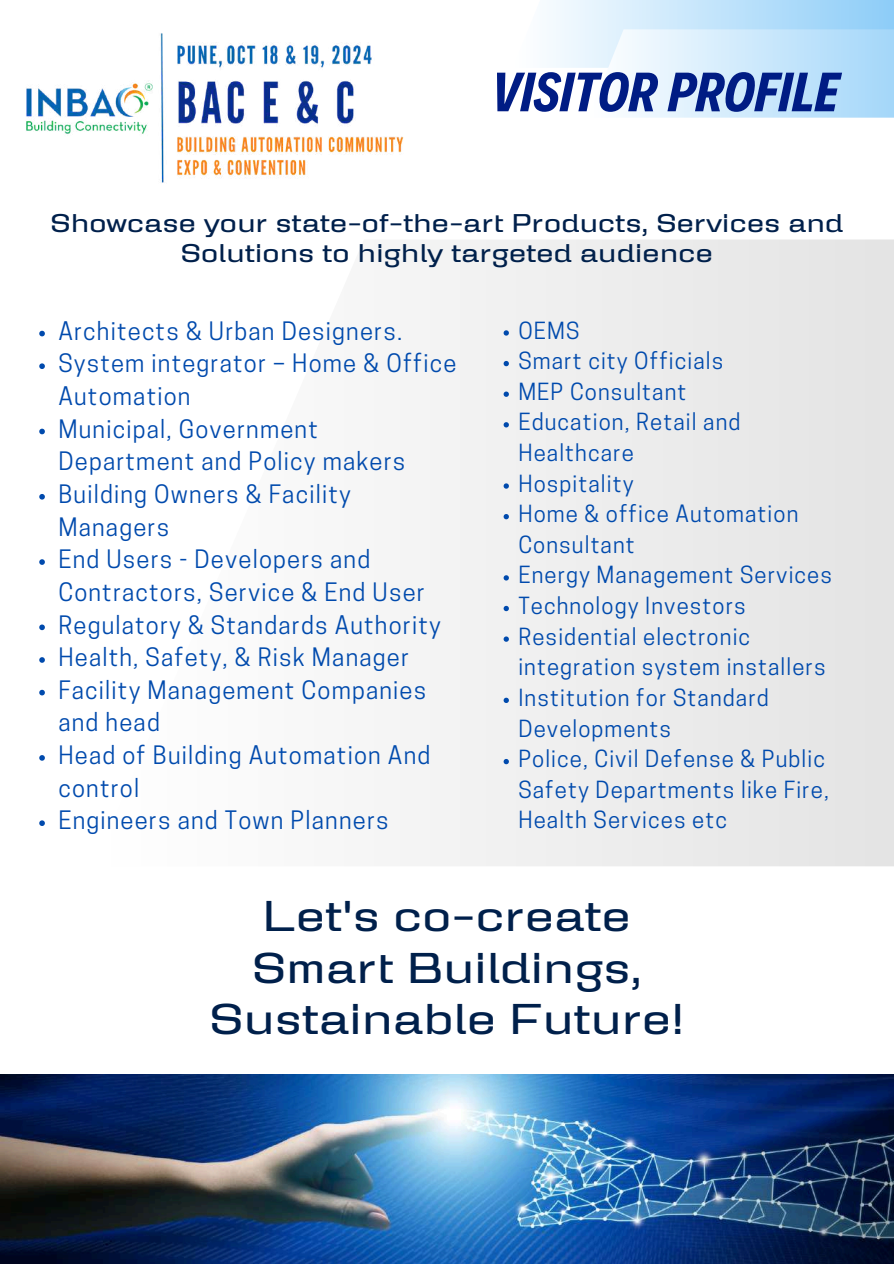
<style>
.page{position:relative;width:894px;height:1264px;background:#fff}
.page>*{position:absolute;margin:0;border:0;box-sizing:border-box;transform-origin:0 0}
.t1{font:italic 700 55.95px "Decalotype";color:#001c84}
.t2{font:expanded 42.9px/51.8px "Karnchang";letter-spacing:.04em;color:#00204b;text-align:center}
.t3{font:expanded 25.5px/30.3px "Karnchang";letter-spacing:.04em;color:#00204b;text-align:center}
.t4{font:23.85px/32.7px "Cooper Hewitt";letter-spacing:.05em;color:#004aad}
.t5{font:22.2px/30.6px "Cooper Hewitt";letter-spacing:.05em;color:#004aad}
</style>
<div class="page">
<div style="left:400px;top:239px;width:493px;height:627px;background:#ececec"></div>
<div style="left:512px;top:0;width:381px;height:68px;background:linear-gradient(to right,#fff,#8dcdf8)"></div>
<svg style="left:588px;top:29px;width:305px;height:89px;background:#d0eafc"></svg>
<img style="left:26px;top:33px;width:378px;height:150px">
<img style="left:0;top:1074px;width:893px;height:189px">
<svg style="left:39px;top:331px;width:6px;height:5px"></svg>
<svg style="left:39px;top:363px;width:6px;height:6px"></svg>
<svg style="left:39px;top:428px;width:6px;height:6px"></svg>
<svg style="left:39px;top:494px;width:6px;height:5px"></svg>
<svg style="left:39px;top:559px;width:6px;height:6px"></svg>
<svg style="left:39px;top:624px;width:6px;height:6px"></svg>
<svg style="left:39px;top:657px;width:6px;height:5px"></svg>
<svg style="left:39px;top:689px;width:6px;height:6px"></svg>
<svg style="left:39px;top:755px;width:6px;height:5px"></svg>
<svg style="left:39px;top:820px;width:6px;height:6px"></svg>
<svg style="left:503px;top:330px;width:5px;height:5px"></svg>
<svg style="left:503px;top:361px;width:5px;height:5px"></svg>
<svg style="left:503px;top:391px;width:5px;height:6px"></svg>
<svg style="left:503px;top:422px;width:5px;height:5px"></svg>
<svg style="left:503px;top:483px;width:5px;height:5px"></svg>
<svg style="left:503px;top:514px;width:5px;height:5px"></svg>
<svg style="left:503px;top:575px;width:5px;height:5px"></svg>
<svg style="left:503px;top:606px;width:5px;height:5px"></svg>
<svg style="left:503px;top:636px;width:5px;height:5px"></svg>
<svg style="left:503px;top:697px;width:5px;height:6px"></svg>
<svg style="left:503px;top:759px;width:5px;height:5px"></svg>
<h1 class="t1" style="left:491px;top:55px;width:349px">VISITOR PROFILE</h1>
<p class="t3" style="left:51px;top:209px;width:793px">Showcase your state-of-the-art Products, Services and<br>Solutions to highly targeted audience</p>
<p class="t4" style="left:58px;top:317px;width:399px">Architects &amp; Urban Designers.<br>System integrator – Home &amp; Office<br>Automation<br>Municipal, Government<br>Department and Policy makers<br>Building Owners &amp; Facility<br>Managers<br>End Users - Developers and<br>Contractors, Service &amp; End User<br>Regulatory &amp; Standards Authority<br>Health, Safety, &amp; Risk Manager<br>Facility Management Companies and head<br>Head of Building Automation And control<br>Engineers and Town Planners</p>
<p class="t5" style="left:518px;top:318px;width:315px">OEMS<br>Smart city Officials<br>MEP Consultant<br>Education, Retail and<br>Healthcare<br>Hospitality<br>Home &amp; office Automation<br>Consultant<br>Energy Management Services<br>Technology Investors<br>Residential electronic integration system installers<br>Institution for Standard<br>Developments<br>Police, Civil Defense &amp; Public<br>Safety Departments like Fire,<br>Health Services etc</p>
<h2 class="t2" style="left:210px;top:892px;width:475px">Let's co-create<br>Smart Buildings,<br>Sustainable Future!</h2>
</div>
